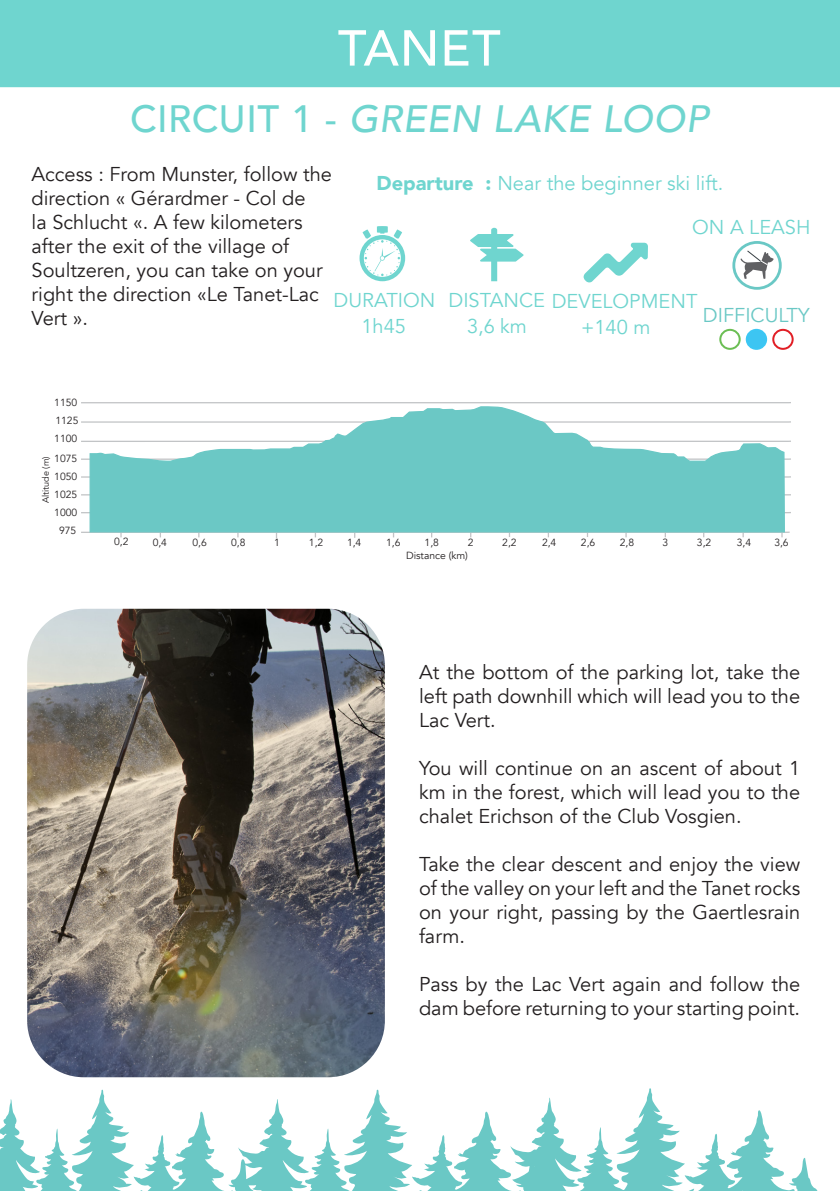
<style>
.page{position:relative;width:840px;height:1191px;background:#fff}
.page>*{position:absolute;margin:0;border:0;box-sizing:border-box;transform-origin:0 0}
.t1{font:500 50px "Avenir";letter-spacing:.015em;color:#fff}
.t2{font:italic 500 38px "Avenir";letter-spacing:.015em;color:#6fd5cf}
.t3{font:20px/24px "Avenir";color:#231f20;text-align:justify}
.t4{font:20px "Avenir";color:#6fd5cf}
.t5{font:20px "Avenir";color:#6ac8c5}
.t6{font:10.4px/18.2px "Avenir";color:#231f20}
.t7{font:9px "Avenir";color:#231f20}
.s1{font-style:normal}
.s2{font-weight:900}
</style>
<div class="page">
<div style="left:0;top:0;width:839px;height:87px;background:#6fd5cf"></div>
<svg style="left:0;top:1088px;width:818px;height:103px"></svg>
<svg style="left:81px;top:402px;width:710px;height:2px"></svg>
<svg style="left:81px;top:421px;width:710px;height:2px"></svg>
<svg style="left:81px;top:440px;width:710px;height:2px"></svg>
<svg style="left:81px;top:458px;width:710px;height:2px"></svg>
<svg style="left:81px;top:476px;width:710px;height:2px"></svg>
<hr style="left:81px;top:494px;width:709px;height:1px;background:#c2c4c6">
<svg style="left:81px;top:512px;width:710px;height:2px"></svg>
<svg style="left:81px;top:531px;width:709px;height:8px"></svg>
<svg style="left:89px;top:406px;width:696px;height:127px"></svg>
<img style="left:27px;top:609px;width:357px;height:468px">
<svg style="left:470px;top:228px;width:53px;height:53px"></svg>
<svg style="left:583px;top:242px;width:65px;height:40px"></svg>
<svg style="left:359px;top:226px;width:46px;height:55px"></svg>
<div style="left:719px;top:329px;width:21px;height:21px;border:2px solid #6bbe54;border-radius:50%"></div>
<div style="left:746px;top:330px;width:19px;height:19px;background:#3dc5f2;border-radius:50%"></div>
<div style="left:745px;top:329px;width:21px;height:21px;border:2px solid #3bc7f4;border-radius:50%"></div>
<div style="left:771px;top:329px;width:22px;height:21px;border:2px solid #e11e25;border-radius:50%"></div>
<div style="left:732px;top:241px;width:49px;height:49px;border:3px solid #6ac8c5;border-radius:50%"></div>
<svg style="left:740px;top:250px;width:33px;height:29px"></svg>
<p class="t1" style="left:337px;top:5px;width:164px">TANET</p>
<p class="t2" style="left:130px;top:96px;width:579px"><span class="s1">CIRCUIT 1 -</span> GREEN LAKE LOOP</p>
<p class="t3" style="left:32px;top:162px;width:302px;text-align:left">Access : From Munster, follow the direction « Gérardmer - Col de<br>la Schlucht «. A few kilometers after the exit of the village of<br>Soultzeren, you can take on your right the direction «Le Tanet-Lac<br>Vert ».</p>
<p class="t4" style="left:376px;top:171px;width:348px"><span class="s2">Departure :</span> Near the beginner ski lift.</p>
<p class="t4" style="left:691px;top:215px;width:120px">ON A LEASH</p>
<p class="t4" style="left:333px;top:288px;width:103px">DURATION</p>
<p class="t4" style="left:361px;top:314px;width:46px">1h45</p>
<p class="t4" style="left:448px;top:289px;width:250px">DISTANCE DEVELOPMENT</p>
<p class="t4" style="left:467px;top:314px;width:61px">3,6 km</p>
<p class="t4" style="left:580px;top:315px;width:71px">+140 m</p>
<p class="t5" style="left:702px;top:303px;width:108px">DIFFICULTY</p>
<p class="t6" style="left:54px;top:393px;width:26px">1150<br>1125</p>
<p class="t6" style="left:54px;top:430px;width:24px">1100</p>
<p class="t6" style="left:54px;top:449px;width:24px">1075</p>
<p class="t7" style="left:40px;top:503px;width:49px;rotate:-90deg">Altitude (m)</p>
<p class="t6" style="left:54px;top:467px;width:24px">1050</p>
<p class="t6" style="left:54px;top:485px;width:24px">1025</p>
<p class="t6" style="left:54px;top:504px;width:24px">1000</p>
<p class="t6" style="left:59px;top:521px;width:19px">975</p>
<p class="t6" style="left:114px;top:533px;width:16px">0,2</p>
<p class="t6" style="left:153px;top:533px;width:16px">0,4</p>
<p class="t6" style="left:192px;top:533px;width:16px">0,6</p>
<p class="t6" style="left:231px;top:533px;width:16px">0,8</p>
<p class="t6" style="left:274px;top:534px;width:7px">1</p>
<p class="t6" style="left:309px;top:534px;width:16px">1,2</p>
<p class="t6" style="left:347px;top:534px;width:16px">1,4</p>
<p class="t6" style="left:386px;top:534px;width:16px">1,6</p>
<p class="t6" style="left:424px;top:534px;width:16px">1,8</p>
<p class="t6" style="left:467px;top:534px;width:7px">2</p>
<p class="t6" style="left:502px;top:534px;width:16px">2,2</p>
<p class="t6" style="left:541px;top:534px;width:16px">2,4</p>
<p class="t6" style="left:580px;top:534px;width:16px">2,6</p>
<p class="t6" style="left:619px;top:534px;width:16px">2,8</p>
<p class="t6" style="left:662px;top:534px;width:7px">3</p>
<p class="t6" style="left:696px;top:534px;width:16px">3,2</p>
<p class="t6" style="left:736px;top:534px;width:16px">3,4</p>
<p class="t6" style="left:773px;top:534px;width:16px">3,6</p>
<p class="t6" style="left:406px;top:546px;width:63px">Distance (km)</p>
<p class="t3" style="left:419px;top:660px;width:382px">At the bottom of the parking lot, take the left path downhill which will lead you to the Lac Vert.</p>
<p class="t3" style="left:419px;top:756px;width:382px">You will continue on an ascent of about 1 km in the forest, which will lead you to the chalet Erichson of the Club Vosgien.</p>
<p class="t3" style="left:419px;top:852px;width:382px">Take the clear descent and enjoy the view of the valley on your left and the Tanet rocks on your right, passing by the Gaertlesrain farm.</p>
<p class="t3" style="left:419px;top:972px;width:382px">Pass by the Lac Vert again and follow the dam before returning to your starting point.</p>
</div>
